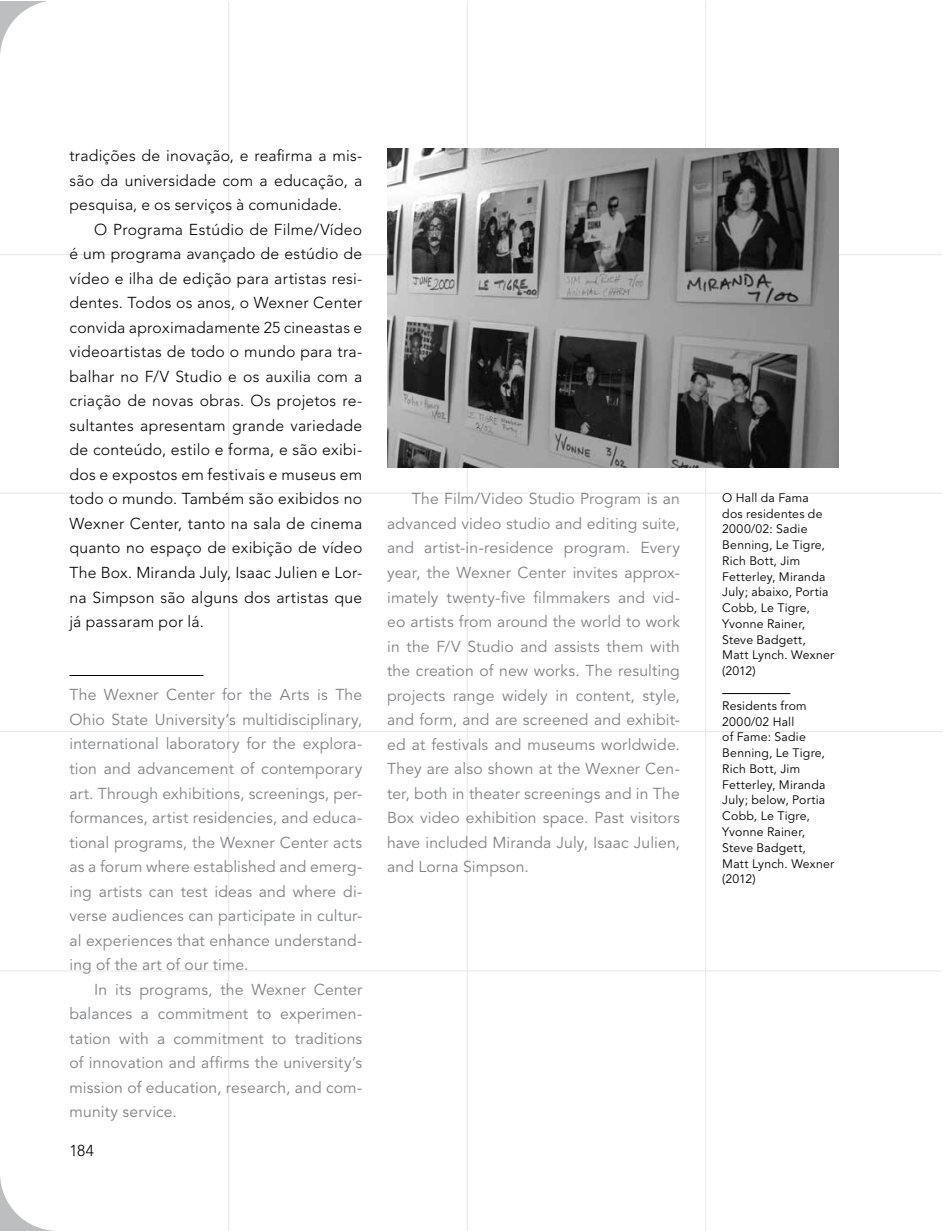
<style>
.page{position:relative;width:943px;height:1231px;background:#fff}
.page>*{position:absolute;margin:0;border:0;box-sizing:border-box;transform-origin:0 0}
.t1{font:15.75px/24.5px "Avenir LT Std";letter-spacing:.01em;color:#808285;text-align:justify}
.t2{font:300 15.75px/24.5px "Avenir LT Std";letter-spacing:.015em;color:#000;text-align:justify}
.t3{font:12.25px/15.8px "Avenir LT Std";letter-spacing:.02em;color:#000}
</style>
<div class="page">
<hr style="left:228px;top:2px;width:1px;height:1228px;background:#e6e6e6">
<hr style="left:467px;top:2px;width:1px;height:1228px;background:#e6e6e6">
<hr style="left:705px;top:2px;width:1px;height:1228px;background:#e6e6e6">
<hr style="left:0;top:731px;width:942px;height:1px;background:#e6e6e6">
<hr style="left:0;top:254px;width:942px;height:1px;background:#e6e6e6">
<hr style="left:0;top:492px;width:942px;height:1px;background:#e6e6e6">
<hr style="left:0;top:970px;width:942px;height:1px;background:#e6e6e6">
<hr style="left:69px;top:675px;width:134px;height:1px;background:#000">
<hr style="left:722px;top:693px;width:68px;height:1px;background:#000">
<img style="left:387px;top:149px;width:451px;height:318px">
<svg style="left:0;top:1177px;width:47px;height:53px"></svg>
<svg style="left:0;top:2px;width:42px;height:52px"></svg>
<p class="t2" style="left:69px;top:143px;width:294px">tradições de inovação, e reafirma a mis&shy;são da universidade com a educação, a pesquisa, e os serviços à comunidade.</p>
<p class="t2" style="left:69px;top:217px;width:294px;text-indent:25px">O Programa Estúdio de Filme/Vídeo é um programa avançado de estúdio de vídeo e ilha de edição para artistas resi&shy;dentes. Todos os anos, o Wexner Center convida aproximadamente 25 cineastas e videoartistas de todo o mundo para tra&shy;balhar no F/V Studio e os auxilia com a criação de novas obras. Os projetos re&shy;sultantes apresentam grande variedade de conteúdo, estilo e forma, e são exibi&shy;dos e expostos em festivais e museus em todo o mundo. Também são exibidos no Wexner Center, tanto na sala de cinema quanto no espaço de exibição de vídeo The Box. Miranda July, Isaac Julien e Lor&shy;na Simpson são alguns dos artistas que já passaram por lá.</p>
<p class="t1" style="left:69px;top:683px;width:294px">The Wexner Center for the Arts is The Ohio State University’s multidisciplinary, international laboratory for the explora&shy;tion and advancement of contemporary art. Through exhibitions, screenings, per&shy;formances, artist residencies, and educa&shy;tional programs, the Wexner Center acts as a forum where established and emerg&shy;ing artists can test ideas and where di&shy;verse audiences can participate in cultur&shy;al experiences that enhance understand&shy;ing of the art of our time.</p>
<p class="t1" style="left:69px;top:977px;width:294px;text-indent:25px">In its programs, the Wexner Center balances a commitment to experimen&shy;tation with a commitment to traditions of innovation and affirms the university’s mission of education, research, and com&shy;munity service.</p>
<p class="t2" style="left:69px;top:1138px;width:26px">184</p>
<p class="t1" style="left:387px;top:487px;width:294px;text-indent:25px">The Film/Video Studio Program is an advanced video studio and editing suite, and artist-in-residence program. Every year, the Wexner Center invites approx&shy;imately twenty-five filmmakers and vid&shy;eo artists from around the world to work in the F/V Studio and assists them with the creation of new works. The resulting projects range widely in content, style, and form, and are screened and exhibit&shy;ed at festivals and museums worldwide.<br>They are also shown at the Wexner Cen&shy;ter, both in theater screenings and in The Box video exhibition space. Past visitors have included Miranda July, Isaac Julien, and Lorna Simpson.</p>
<p class="t3" style="left:722px;top:490px;width:114px">O Hall da Fama<br>dos residentes de<br>2000/02: Sadie<br>Benning, Le Tigre,<br>Rich Bott, Jim<br>Fetterley, Miranda<br>July; abaixo, Portia<br>Cobb, Le Tigre,<br>Yvonne Rainer,<br>Steve Badgett,<br>Matt Lynch. Wexner (2012)</p>
<p class="t3" style="left:722px;top:698px;width:114px">Residents from<br>2000/02 Hall<br>of Fame: Sadie<br>Benning, Le Tigre,<br>Rich Bott, Jim<br>Fetterley, Miranda<br>July; below, Portia<br>Cobb, Le Tigre,<br>Yvonne Rainer,<br>Steve Badgett,<br>Matt Lynch. Wexner (2012)</p>
</div>
